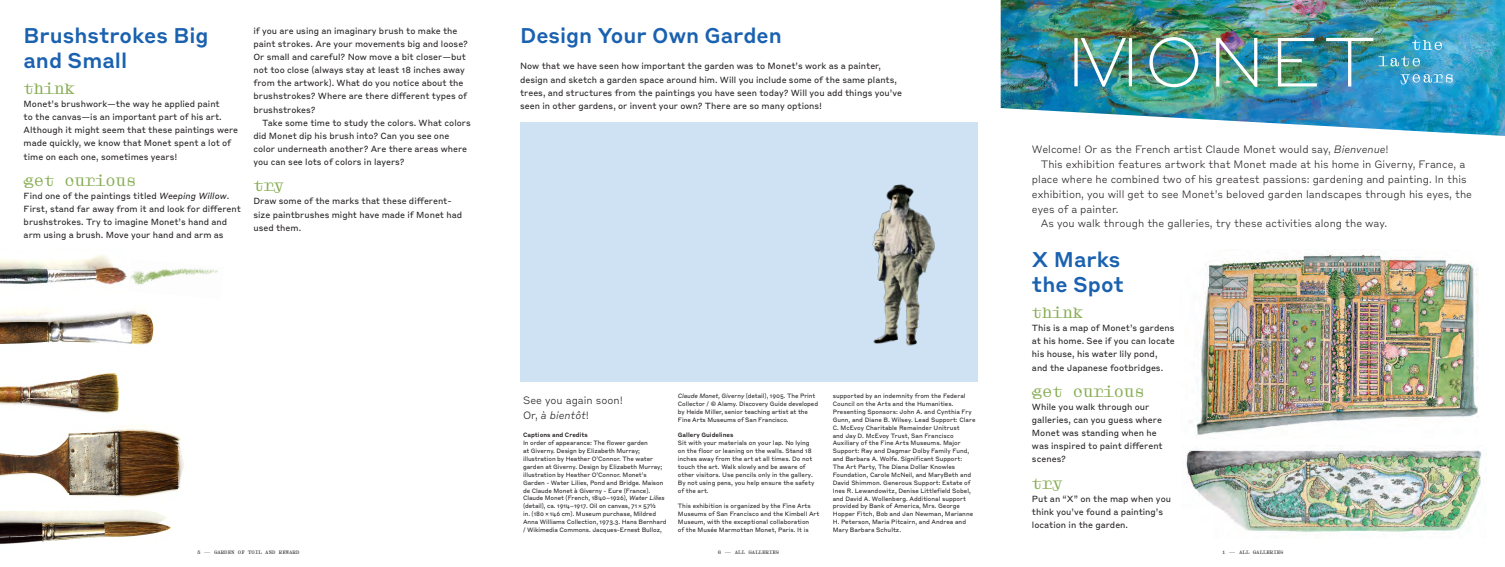
<style>
.page{position:relative;width:1505px;height:567px;background:#fff}
.page>*{position:absolute;margin:0;border:0;box-sizing:border-box;transform-origin:0 0}
.A_hed{font:500 21px/24.5px "Styrene B";color:#1a61af}
.b_hed{font:15.75px "Droulers";color:#86ac51}
.A_hed-2{font:15.75px "Droulers";color:#86ac51}
.text_indent{font:300 10.5px/14.9px "Styrene B";color:#231f20}
.text_no_indent{font:300 10.5px "Styrene B";color:#231f20}
.text_indent-2{font:italic 300 10.5px "Styrene B";color:#231f20}
.text_no_indent-2{font:8.75px/13.1px "Styrene B";color:#231f20}
.text_indent-3{font:8.75px/13.1px "Styrene B";color:#231f20}
.small_print{font:6.12px/7.9px "Styrene B";color:#231f20}
.small_print-2{font:500 6.12px "Styrene B";color:#231f20}
.t1{font:5.25px "Droulers";color:#231f20}
.s1{font-style:italic}
.s2{font-style:normal}
</style>
<div class="page">
<img style="left:0;top:255px;width:127px;height:30px">
<img style="left:0;top:372px;width:119px;height:42px">
<img style="left:1000px;top:0;width:504px;height:136px">
<svg style="left:1411px;top:40px;width:30px;height:10px"></svg>
<svg style="left:1378px;top:56px;width:41px;height:10px"></svg>
<svg style="left:1400px;top:74px;width:52px;height:10px"></svg>
<img style="left:1149px;top:37px;width:49px;height:50px">
<img style="left:1215px;top:38px;width:42px;height:49px">
<img style="left:1277px;top:38px;width:39px;height:49px">
<img style="left:1325px;top:38px;width:47px;height:49px">
<img style="left:1074px;top:38px;width:57px;height:49px">
<img style="left:0;top:425px;width:184px;height:73px">
<img style="left:0;top:509px;width:171px;height:35px">
<img style="left:0;top:308px;width:154px;height:37px">
<div style="left:520px;top:122px;width:456px;height:260px;background:#cfe2f3"></div>
<img style="left:872px;top:184px;width:63px;height:162px">
<img style="left:130px;top:268px;width:88px;height:17px">
<img style="left:1186px;top:448px;width:296px;height:84px">
<img style="left:1190px;top:253px;width:288px;height:183px">
<p class="A_hed" style="left:24px;top:22px;width:186px">Brushstrokes Big and Small</p>
<p class="b_hed" style="left:24px;top:79px;width:53px">think</p>
<p class="text_no_indent-2" style="left:24px;top:97px;width:216px">Monet’s brushwork—the way he applied paint<br>to the canvas—is an important part of his art.<br>Although it might seem that these paintings were made quickly, we know that Monet spent a lot of time on each one, sometimes years!</p>
<p class="b_hed" style="left:24px;top:171px;width:114px">get curious</p>
<p class="text_no_indent-2" style="left:24px;top:188px;width:219px">Find one of the paintings titled <span class="s1">Weeping Willow</span>.<br>First, stand far away from it and look for different brushstrokes. Try to imagine Monet’s hand and arm using a brush. Move your hand and arm as</p>
<p class="text_no_indent-2" style="left:253px;top:23px;width:216px">if you are using an imaginary brush to make the paint strokes. Are your movements big and loose?<br>Or small and careful? Now move a bit closer—but not too close (always stay at least 18 inches away from the artwork). What do you notice about the brushstrokes? Where are there different types of brushstrokes?</p>
<p class="text_indent-3" style="left:253px;top:115px;width:219px;text-indent:9px">Take some time to study the colors. What colors did Monet dip his brush into? Can you see one color underneath another? Are there areas where you can see lots of colors in layers?</p>
<p class="b_hed" style="left:253px;top:177px;width:32px">try</p>
<p class="text_no_indent-2" style="left:253px;top:194px;width:210px">Draw some of the marks that these different&shy;size paintbrushes might have made if Monet had used them.</p>
<p class="A_hed" style="left:520px;top:22px;width:263px">Design Your Own Garden</p>
<p class="text_no_indent-2" style="left:520px;top:59px;width:383px">Now that we have seen how important the garden was to Monet’s work as a painter, design and sketch a garden space around him. Will you include some of the same plants, trees, and structures from the paintings you have seen today? Will you add things you’ve seen in other gardens, or invent your own? There are so many options!</p>
<p class="text_indent" style="left:523px;top:392px;width:101px">See you again soon!</p>
<p class="text_indent-2" style="left:523px;top:407px;width:68px"><span class="s2">Or,</span> à bientôt<span class="s2">!</span></p>
<p class="small_print-2" style="left:523px;top:430px;width:66px">Captions and Credits</p>
<p class="small_print" style="left:523px;top:439px;width:145px">In order of appearance: The flower garden<br>at Giverny. Design by Elizabeth Murray; illustration by Heather O’Connor. The water garden at Giverny. Design by Elizabeth Murray; illustration by Heather O’Connor. Monet’s Garden - Water Lilies, Pond and Bridge. Maison de Claude Monet à Giverny - Eure (France).<br>Claude Monet (French, 1840–1926), <span class="s1">Water Lilies </span>(detail), ca. 1914–1917. Oil on canvas, 71 × 571/2<br>in. (180 × 146 cm). Museum purchase, Mildred Anna Williams Collection, 1973.3. Hans Bernhard / Wikimedia Commons. Jacques-Ernest Bulloz,</p>
<p class="small_print" style="left:677px;top:391px;width:142px"><span class="s1">Claude Monet, Giverny</span> (detail), 1905. The Print Collector / © Alamy. Discovery Guide developed by Heide Miller, senior teaching artist at the Fine Arts Museums of San Francisco.</p>
<p class="small_print-2" style="left:677px;top:430px;width:57px">Gallery Guidelines</p>
<p class="small_print" style="left:677px;top:439px;width:138px">Sit with your materials on your lap. No lying on the floor or leaning on the walls. Stand 18 inches away from the art at all times. Do not touch the art. Walk slowly and be aware of other visitors. Use pencils only in the gallery.<br>By not using pens, you help ensure the safety of the art.</p>
<p class="small_print" style="left:677px;top:502px;width:143px">This exhibition is organized by the Fine Arts Museums of San Francisco and the Kimbell Art Museum, with the exceptional collaboration<br>of the Musée Marmottan Monet, Paris. It is</p>
<p class="small_print" style="left:832px;top:392px;width:134px">supported by an indemnity from the Federal<br>Council on the Arts and the Humanities.</p>
<p class="small_print" style="left:832px;top:407px;width:144px">Presenting Sponsors: John A. and Cynthia Fry Gunn, and Diane B. Wilsey. Lead Support: Clare C. McEvoy Charitable Remainder Unitrust<br>and Jay D. McEvoy Trust, San Francisco Auxiliary of the Fine Arts Museums. Major Support: Ray and Dagmar Dolby Family Fund, and Barbara A. Wolfe. Significant Support:<br>The Art Party, The Diana Dollar Knowles Foundation, Carole McNeil, and MaryBeth and David Shimmon. Generous Support: Estate of Ines R. Lewandowitz, Denise Littlefield Sobel, and David A. Wollenberg. Additional support provided by Bank of America, Mrs. George Hopper Fitch, Bob and Jan Newman, Marianne H. Peterson, Maria Pitcairn, and Andrea and Mary Barbara Schultz.</p>
<p class="text_no_indent" style="left:1031px;top:141px;width:358px">Welcome! Or as the French artist Claude Monet would say, <span class="s1">Bienvenue</span>!</p>
<p class="text_indent" style="left:1031px;top:156px;width:441px;text-indent:9px">This exhibition features artwork that Monet made at his home in Giverny, France, a place where he combined two of his greatest passions: gardening and painting. In this exhibition, you will get to see Monet’s beloved garden landscapes through his eyes, the eyes of a painter.</p>
<p class="text_indent" style="left:1040px;top:215px;width:348px">As you walk through the galleries, try these activities along the way.</p>
<p class="A_hed" style="left:1031px;top:246px;width:93px">X Marks the Spot</p>
<p class="A_hed-2" style="left:1031px;top:303px;width:53px">think</p>
<p class="text_no_indent-2" style="left:1031px;top:321px;width:144px">This is a map of Monet’s gardens at his home. See if you can locate his house, his water lily pond, and the Japanese footbridges.</p>
<p class="b_hed" style="left:1031px;top:382px;width:114px">get curious</p>
<p class="text_no_indent-2" style="left:1031px;top:399px;width:132px">While you walk through our galleries, can you guess where<br>Monet was standing when he was inspired to paint different scenes?</p>
<p class="b_hed" style="left:1031px;top:474px;width:32px">try</p>
<p class="text_no_indent-2" style="left:1031px;top:491px;width:140px">Put an “X” on the map when you think you’ve found a painting’s location in the garden.</p>
<p class="t1" style="left:197px;top:549px;width:104px">5 — GARDEN OF TOIL AND REWARD</p>
<p class="t1" style="left:717px;top:549px;width:63px">6 — ALL GALLERIES</p>
<p class="t1" style="left:1221px;top:549px;width:63px">1 — ALL GALLERIES</p>
</div>
